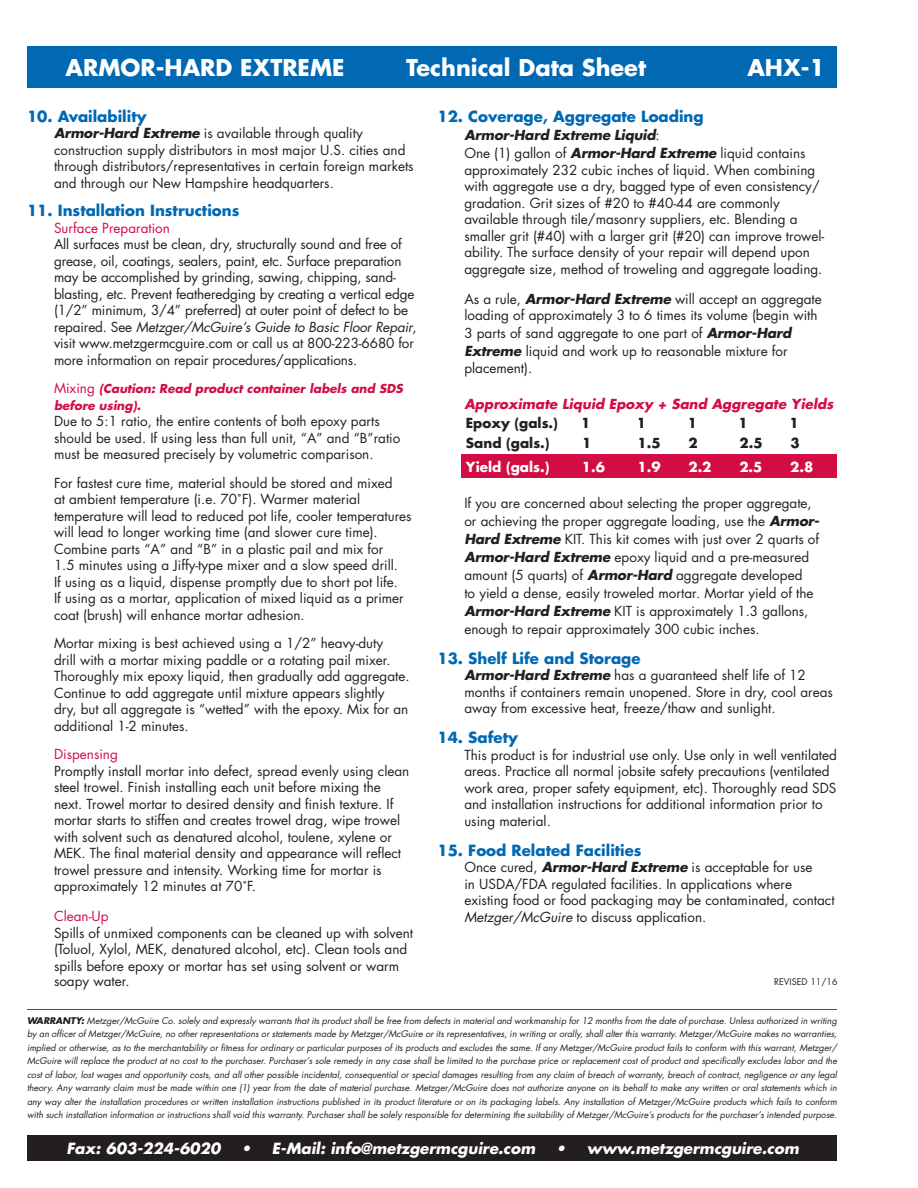
<style>
.page{position:relative;width:918px;height:1188px;background:#fff}
.page>*{position:absolute;margin:0;border:0;box-sizing:border-box;transform-origin:0 0}
.t1{font:700 22.5px "Futura Std";color:#fff}
.t2{font:700 15px "Futura Std";color:#0168b3}
.t3{font:italic 700 15px "Futura Std";color:#fff}
.t4{font:13.5px/16.5px "Futura Std";color:#231f20}
.t5{font:italic 700 13.5px "Futura Std";color:#d20d44}
.t6{font:700 13.5px "Futura Std";color:#231f20}
.t7{font:13.5px "Futura Std";color:#d20d44}
.t8{font:700 13.5px "Futura Std";color:#fff}
.t9{font:italic 700 13.5px "Futura Std";letter-spacing:-.01em;color:#231f20}
.t10{font:italic 700 12px/16.5px "Futura Std";color:#d20d44}
.t11{font:italic 9px/13.5px "Futura Std";color:#231f20;text-align:justify}
.t12{font:9px "Futura Std";color:#231f20}
.s1{font-weight:700;font-style:italic}
.s2{font-style:italic}
.s3{font-weight:400;font-style:normal;font-size:13.5px}
.s4{font-weight:700}
.s5{font-weight:400;font-style:normal}
</style>
<div class="page">
<div style="left:462px;top:455px;width:375px;height:23px;background:#d20d44"></div>
<div style="left:27px;top:46px;width:810px;height:42px;background:#0168b3"></div>
<div style="left:27px;top:1136px;width:810px;height:25px;background:#231f20"></div>
<hr style="left:27px;top:1009px;width:810px;height:1px;background:#d20d44">
<p class="t1" style="left:66px;top:53px;width:280px">ARMOR-HARD EXTREME</p>
<p class="t1" style="left:406px;top:53px;width:241px">Technical Data Sheet</p>
<p class="t1" style="left:747px;top:53px;width:79px">AHX-1</p>
<p class="t2" style="left:27px;top:106px;width:121px">10. Availability</p>
<p class="t4" style="left:54px;top:125px;width:361px"><span class="s1">Armor-Hard Extreme</span> is available through quality construction supply distributors in most major U.S. cities and through distributors/representatives in certain foreign markets and through our New Hampshire headquarters.</p>
<p class="t2" style="left:27px;top:200px;width:214px">11. Installation Instructions</p>
<p class="t7" style="left:54px;top:219px;width:118px">Surface Preparation</p>
<p class="t4" style="left:54px;top:236px;width:364px">All surfaces must be clean, dry, structurally sound and free of grease, oil, coatings, sealers, paint, etc. Surface preparation may be accomplished by grinding, sawing, chipping, sand&shy;blasting, etc. Prevent featheredging by creating a vertical edge (1/2” minimum, 3/4” preferred) at outer point of defect to be repaired. See <span class="s2">Metzger/McGuire’s Guide to Basic Floor Repair</span>, visit www.metzgermcguire.com or call us at 800-223-6680 for more information on repair procedures/applications.</p>
<p class="t10" style="left:54px;top:380px;width:350px"><span class="s3">Mixing</span> (Caution: Read product container labels and SDS before using).</p>
<p class="t4" style="left:54px;top:413px;width:348px">Due to 5:1 ratio, the entire contents of both epoxy parts should be used. If using less than full unit, “A” and “B”ratio must be measured precisely by volumetric comparison.</p>
<p class="t4" style="left:54px;top:475px;width:359px">For fastest cure time, material should be stored and mixed<br>at ambient temperature (i.e. 70˚F). Warmer material temperature will lead to reduced pot life, cooler temperatures will lead to longer working time (and slower cure time).<br>Combine parts “A” and “B” in a plastic pail and mix for<br>1.5 minutes using a Jiffy-type mixer and a slow speed drill.<br>If using as a liquid, dispense promptly due to short pot life.<br>If using as a mortar, application of mixed liquid as a primer coat (brush) will enhance mortar adhesion.</p>
<p class="t4" style="left:54px;top:635px;width:357px">Mortar mixing is best achieved using a 1/2” heavy-duty<br>drill with a mortar mixing paddle or a rotating pail mixer.<br>Thoroughly mix epoxy liquid, then gradually add aggregate.<br>Continue to add aggregate until mixture appears slightly dry, but all aggregate is “wetted” with the epoxy. Mix for an additional 1-2 minutes.</p>
<p class="t7" style="left:54px;top:745px;width:65px">Dispensing</p>
<p class="t4" style="left:54px;top:763px;width:357px">Promptly install mortar into defect, spread evenly using clean steel trowel. Finish installing each unit before mixing the next. Trowel mortar to desired density and finish texture. If mortar starts to stiffen and creates trowel drag, wipe trowel with solvent such as denatured alcohol, toulene, xylene or MEK. The final material density and appearance will reflect trowel pressure and intensity. Working time for mortar is approximately 12 minutes at 70˚F.</p>
<p class="t7" style="left:54px;top:907px;width:56px">Clean-Up</p>
<p class="t4" style="left:54px;top:925px;width:361px">Spills of unmixed components can be cleaned up with solvent (Toluol, Xylol, MEK, denatured alcohol, etc). Clean tools and spills before epoxy or mortar has set using solvent or warm</p>
<p class="t4" style="left:54px;top:973px;width:77px">soapy water.</p>
<p class="t11" style="left:27px;top:1014px;width:812px"><span class="s4">WARRANTY:</span> Metzger/McGuire Co. solely and expressly warrants that its product shall be free from defects in material and workmanship for 12 months from the date of purchase. Unless authorized in writing by an officer of Metzger/McGuire, no other representations or statements made by Metzger/McGuire or its representatives, in writing or orally, shall alter this warranty. Metzger/McGuire makes no warranties, implied or otherwise, as to the merchantability or fitness for ordinary or particular purposes of its products and excludes the same. If any Metzger/McGuire product fails to conform with this warrant, Metzger/ McGuire will replace the product at no cost to the purchaser. Purchaser’s sole remedy in any case shall be limited to the purchase price or replacement cost of product and specifically excludes labor and the cost of labor, lost wages and opportunity costs, and all other possible incidental, consequential or special damages resulting from any claim of breach of warranty, breach of contract, negligence or any legal theory. Any warranty claim must be made within one (1) year from the date of material purchase. Metzger/McGuire does not authorize anyone on its behalf to make any written or oral statements which in any way alter the installation procedures or written installation instructions published in its product literature or on its packaging labels. Any installation of Metzger/McGuire products which fails to conform with such installation information or instructions shall void this warranty. Purchaser shall be solely responsible for determining the suitability of Metzger/McGuire’s products for the purchaser’s intended purpose.</p>
<p class="t2" style="left:437px;top:107px;width:268px">12. Coverage, Aggregate Loading</p>
<p class="t9" style="left:464px;top:126px;width:197px">Armor-Hard Extreme Liquid<span class="s5">:</span></p>
<p class="t4" style="left:464px;top:145px;width:362px">One (1) gallon of <span class="s1">Armor-Hard Extreme</span> liquid contains approximately 232 cubic inches of liquid. When combining with aggregate use a dry, bagged type of even consistency/ gradation. Grit sizes of #20 to #40-44 are commonly available through tile/masonry suppliers, etc. Blending a smaller grit (#40) with a larger grit (#20) can improve trowel&shy;ability. The surface density of your repair will depend upon aggregate size, method of troweling and aggregate loading.</p>
<p class="t4" style="left:464px;top:291px;width:359px">As a rule, <span class="s1">Armor-Hard Extreme</span> will accept an aggregate loading of approximately 3 to 6 times its volume (begin with</p>
<p class="t4" style="left:464px;top:324px;width:328px;line-height:18px">3 parts of sand aggregate to one part of <span class="s1">Armor-Hard<br>Extreme</span> liquid and work up to reasonable mixture for</p>
<p class="t4" style="left:464px;top:360px;width:69px">placement).</p>
<p class="t5" style="left:464px;top:395px;width:371px">Approximate Liquid Epoxy + Sand Aggregate Yields</p>
<p class="t6" style="left:466px;top:414px;width:94px">Epoxy (gals.)</p>
<p class="t6" style="left:581px;top:414px;width:11px">1</p>
<p class="t6" style="left:637px;top:414px;width:11px">1</p>
<p class="t6" style="left:688px;top:414px;width:11px">1</p>
<p class="t6" style="left:739px;top:414px;width:11px">1</p>
<p class="t6" style="left:790px;top:414px;width:11px">1</p>
<p class="t6" style="left:466px;top:434px;width:85px">Sand (gals.)</p>
<p class="t6" style="left:582px;top:434px;width:11px">1</p>
<p class="t6" style="left:638px;top:434px;width:25px">1.5</p>
<p class="t6" style="left:689px;top:434px;width:11px">2</p>
<p class="t6" style="left:740px;top:434px;width:25px">2.5</p>
<p class="t6" style="left:790px;top:434px;width:11px">3</p>
<p class="t8" style="left:466px;top:458px;width:85px">Yield (gals.)</p>
<p class="t8" style="left:582px;top:458px;width:25px">1.6</p>
<p class="t8" style="left:637px;top:458px;width:25px">1.9</p>
<p class="t8" style="left:688px;top:458px;width:25px">2.2</p>
<p class="t8" style="left:739px;top:458px;width:25px">2.5</p>
<p class="t8" style="left:790px;top:458px;width:25px">2.8</p>
<p class="t4" style="left:464px;top:494px;width:356px;line-height:18px">If you are concerned about selecting the proper aggregate, or achieving the proper aggregate loading, use the <span class="s1">Armor-Hard Extreme</span> KIT. This kit comes with just over 2 quarts of <span class="s1">Armor-Hard Extreme</span> epoxy liquid and a pre-measured amount (5 quarts) of <span class="s1">Armor-Hard</span> aggregate developed<br>to yield a dense, easily troweled mortar. Mortar yield of the <span class="s1">Armor-Hard Extreme</span> KIT is approximately 1.3 gallons, enough to repair approximately 300 cubic inches.</p>
<p class="t2" style="left:437px;top:648px;width:205px">13. Shelf Life and Storage</p>
<p class="t4" style="left:464px;top:667px;width:370px"><span class="s1">Armor-Hard Extreme</span> has a guaranteed shelf life of 12 months if containers remain unopened. Store in dry, cool areas away from excessive heat, freeze/thaw and sunlight.</p>
<p class="t2" style="left:437px;top:728px;width:82px">14. Safety</p>
<p class="t4" style="left:464px;top:747px;width:374px">This product is for industrial use only. Use only in well ventilated areas. Practice all normal jobsite safety precautions (ventilated work area, proper safety equipment, etc). Thoroughly read SDS and installation instructions for additional information prior to using material.</p>
<p class="t2" style="left:437px;top:840px;width:206px">15. Food Related Facilities</p>
<p class="t4" style="left:464px;top:859px;width:372px">Once cured, <span class="s1">Armor-Hard Extreme</span> is acceptable for use<br>in USDA/FDA regulated facilities. In applications where existing food or food packaging may be contaminated, contact <span class="s2">Metzger/McGuire</span> to discuss application.</p>
<p class="t12" style="left:774px;top:976px;width:65px">REVISED 11/16</p>
<p class="t3" style="left:67px;top:1138px;width:155px">Fax: 603-224-6020</p>
<p class="t3" style="left:241px;top:1138px;width:296px">• E-Mail: info@metzgermcguire.com</p>
<p class="t3" style="left:556px;top:1138px;width:245px">• www.metzgermcguire.com</p>
</div>
